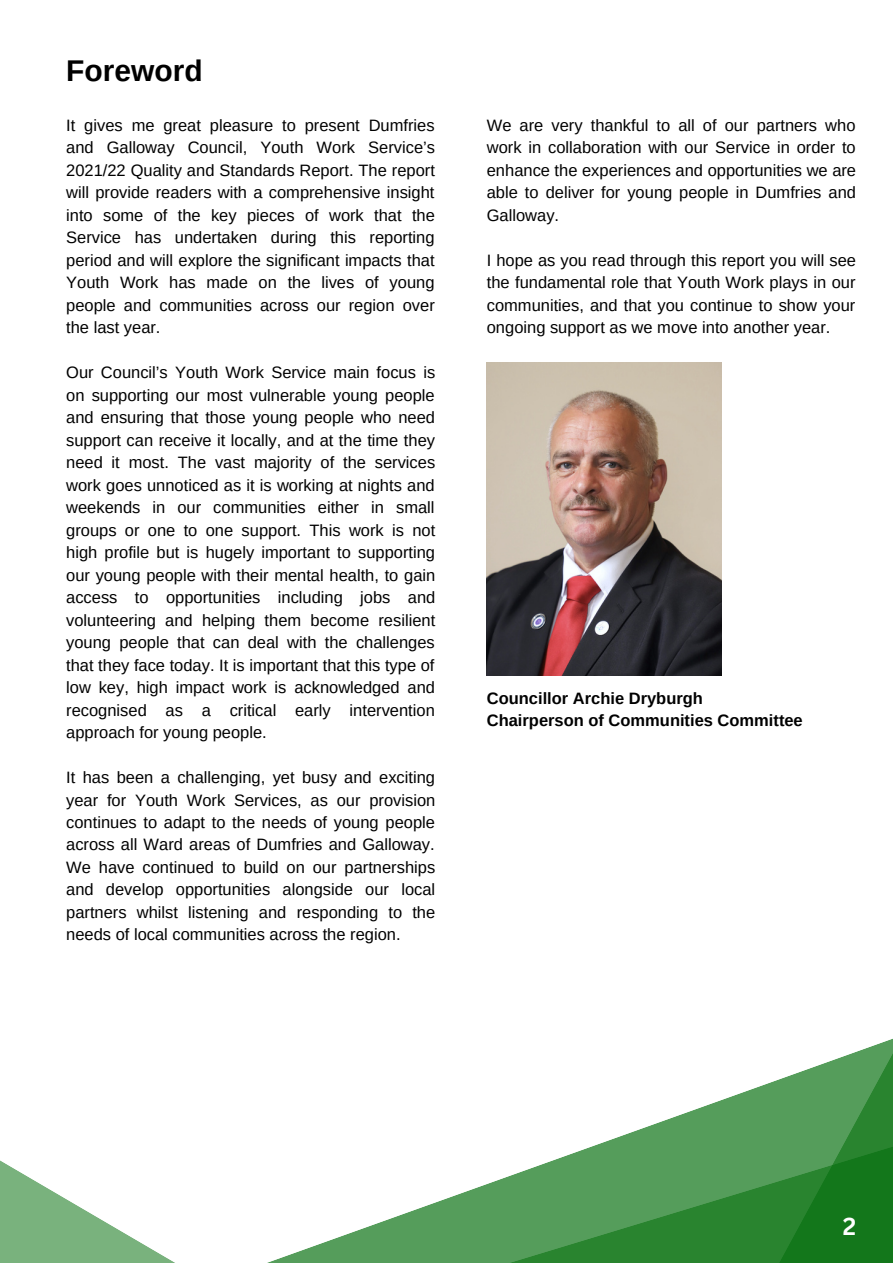
<style>
.page{position:relative;width:893px;height:1264px;background:#fff}
.page>*{position:absolute;margin:0;border:0;box-sizing:border-box;transform-origin:0 0}
.t1{font:700 30px "Arimo";color:#000}
.t2{font:700 24px "Canva Sans";color:#fff}
.t3{font:16.5px/22.5px "Arimo";color:#000;text-align:justify}
.t4{font:700 16.5px/22.5px "Arimo";color:#000}
</style>
<div class="page">
<svg style="left:0;top:1039px;width:892px;height:223px"></svg>
<img style="left:487px;top:363px;width:234px;height:312px">
<h1 class="t1" style="left:66px;top:54px;width:138px">Foreword</h1>
<p class="t3" style="left:66px;top:114px;width:370px">It gives me great pleasure to present Dumfries and Galloway Council, Youth Work Service’s 2021/22 Quality and Standards Report. The report will provide readers with a comprehensive insight into some of the key pieces of work that the Service has undertaken during this reporting period and will explore the significant impacts that Youth Work has made on the lives of young people and communities across our region over the last year.</p>
<p class="t3" style="left:66px;top:361px;width:371px">Our Council’s Youth Work Service main focus is on supporting our most vulnerable young people and ensuring that those young people who need support can receive it locally, and at the time they need it most. The vast majority of the services work goes unnoticed as it is working at nights and weekends in our communities either in small groups or one to one support. This work is not high profile but is hugely important to supporting our young people with their mental health, to gain access to opportunities including jobs and volunteering and helping them become resilient young people that can deal with the challenges that they face today. It is important that this type of low key, high impact work is acknowledged and recognised as a critical early intervention approach for young people.</p>
<p class="t3" style="left:66px;top:766px;width:370px">It has been a challenging, yet busy and exciting year for Youth Work Services, as our provision continues to adapt to the needs of young people across all Ward areas of Dumfries and Galloway.<br>We have continued to build on our partnerships and develop opportunities alongside our local partners whilst listening and responding to the needs of local communities across the region.</p>
<p class="t3" style="left:487px;top:114px;width:371px">We are very thankful to all of our partners who work in collaboration with our Service in order to enhance the experiences and opportunities we are able to deliver for young people in Dumfries and Galloway.</p>
<p class="t3" style="left:487px;top:249px;width:370px">I hope as you read through this report you will see the fundamental role that Youth Work plays in our communities, and that you continue to show your ongoing support as we move into another year.</p>
<p class="t4" style="left:487px;top:686px;width:317px">Councillor Archie Dryburgh<br>Chairperson of Communities Committee</p>
<h2 class="t2" style="left:842px;top:1209px;width:15px">2</h2>
</div>
